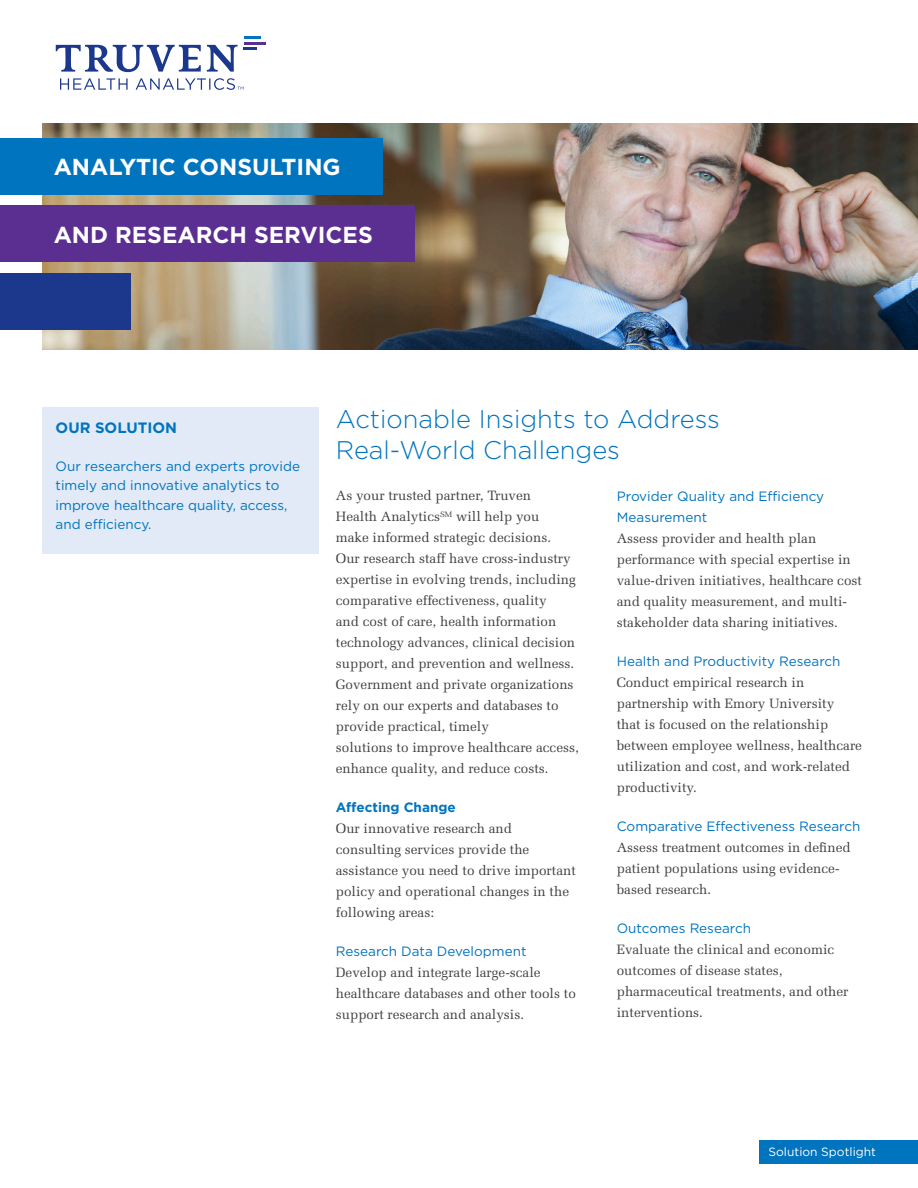
<style>
.page{position:relative;width:918px;height:1188px;background:#fff}
.page>*{position:absolute;margin:0;border:0;box-sizing:border-box;transform-origin:0 0}
.Headline{font:300 25.5px/30.6px "Gotham";color:#0074be}
.t1{font:700 23.1px "Gotham";color:#fff}
.sidebar_header{font:700 15px "Gotham";color:#0074be}
.body_copy{font:13.5px/21px "Melior LT Std";color:#3e3e3f}
.subhead_2nd_level{font:13.5px/21px "Gotham";color:#0074be}
.sidebar_body{font:13.5px/19.5px "Gotham";color:#0074be}
.subhead{font:700 13.5px "Gotham";color:#0074be}
.Descriptor_Bar{font:12px "Gotham";color:#fff}
</style>
<div class="page">
<hr style="left:244px;top:42px;width:22px;height:3px;background:#5b2e91">
<hr style="left:244px;top:36px;width:17px;height:3px;background:#0074be">
<svg style="left:56px;top:45px;width:201px;height:45px"></svg>
<div style="left:759px;top:1140px;width:159px;height:24px;background:#0074be"></div>
<img style="left:42px;top:124px;width:876px;height:225px">
<div style="left:42px;top:408px;width:276px;height:146px;background:#e1eaf6"></div>
<div style="left:0;top:138px;width:382px;height:56px;background:#0074be"></div>
<div style="left:0;top:206px;width:414px;height:56px;background:#5b2e91"></div>
<div style="left:0;top:274px;width:131px;height:56px;background:#1b388c"></div>
<p class="t1" style="left:54px;top:152px;width:289px">ANALYTIC CONSULTING</p>
<p class="t1" style="left:54px;top:220px;width:321px">AND RESEARCH SERVICES</p>
<p class="sidebar_header" style="left:56px;top:418px;width:123px">OUR SOLUTION</p>
<p class="sidebar_body" style="left:56px;top:456px;width:246px">Our researchers and experts provide timely and innovative analytics to improve healthcare quality, access, and efficiency.</p>
<p class="Headline" style="left:336px;top:403px;width:386px">Actionable Insights to Address<br>Real-World Challenges</p>
<p class="body_copy" style="left:336px;top:485px;width:241px">As your trusted partner, Truven<br>Health Analytics<sup>SM</sup> will help you<br>make informed strategic decisions.<br>Our research staff have cross-industry expertise in evolving trends, including comparative effectiveness, quality<br>and cost of care, health information technology advances, clinical decision support, and prevention and wellness.<br>Government and private organizations rely on our experts and databases to provide practical, timely</p>
<p class="body_copy" style="left:336px;top:737px;width:244px">solutions to improve healthcare access, enhance quality, and reduce costs.</p>
<p class="subhead" style="left:336px;top:799px;width:121px">Affecting Change</p>
<p class="body_copy" style="left:336px;top:818px;width:241px">Our innovative research and consulting services provide the assistance you need to drive important policy and operational changes in the following areas:</p>
<p class="subhead_2nd_level" style="left:336px;top:941px;width:192px">Research Data Development</p>
<p class="body_copy" style="left:336px;top:962px;width:241px">Develop and integrate large-scale healthcare databases and other tools to support research and analysis.</p>
<p class="subhead_2nd_level" style="left:617px;top:485px;width:209px">Provider Quality and Efficiency<br>Measurement</p>
<p class="body_copy" style="left:617px;top:528px;width:247px">Assess provider and health plan performance with special expertise in value-driven initiatives, healthcare cost and quality measurement, and multi&shy;stakeholder data sharing initiatives.</p>
<p class="subhead_2nd_level" style="left:617px;top:650px;width:225px">Health and Productivity Research</p>
<p class="body_copy" style="left:617px;top:672px;width:247px">Conduct empirical research in partnership with Emory University<br>that is focused on the relationship between employee wellness, healthcare utilization and cost, and work-related productivity.</p>
<p class="subhead_2nd_level" style="left:617px;top:815px;width:245px">Comparative Effectiveness Research</p>
<p class="body_copy" style="left:617px;top:837px;width:235px">Assess treatment outcomes in defined patient populations using evidence&shy;based research.</p>
<p class="subhead_2nd_level" style="left:617px;top:917px;width:136px">Outcomes Research</p>
<p class="body_copy" style="left:617px;top:939px;width:233px">Evaluate the clinical and economic outcomes of disease states, pharmaceutical treatments, and other interventions.</p>
<p class="Descriptor_Bar" style="left:769px;top:1144px;width:109px">Solution Spotlight</p>
</div>
